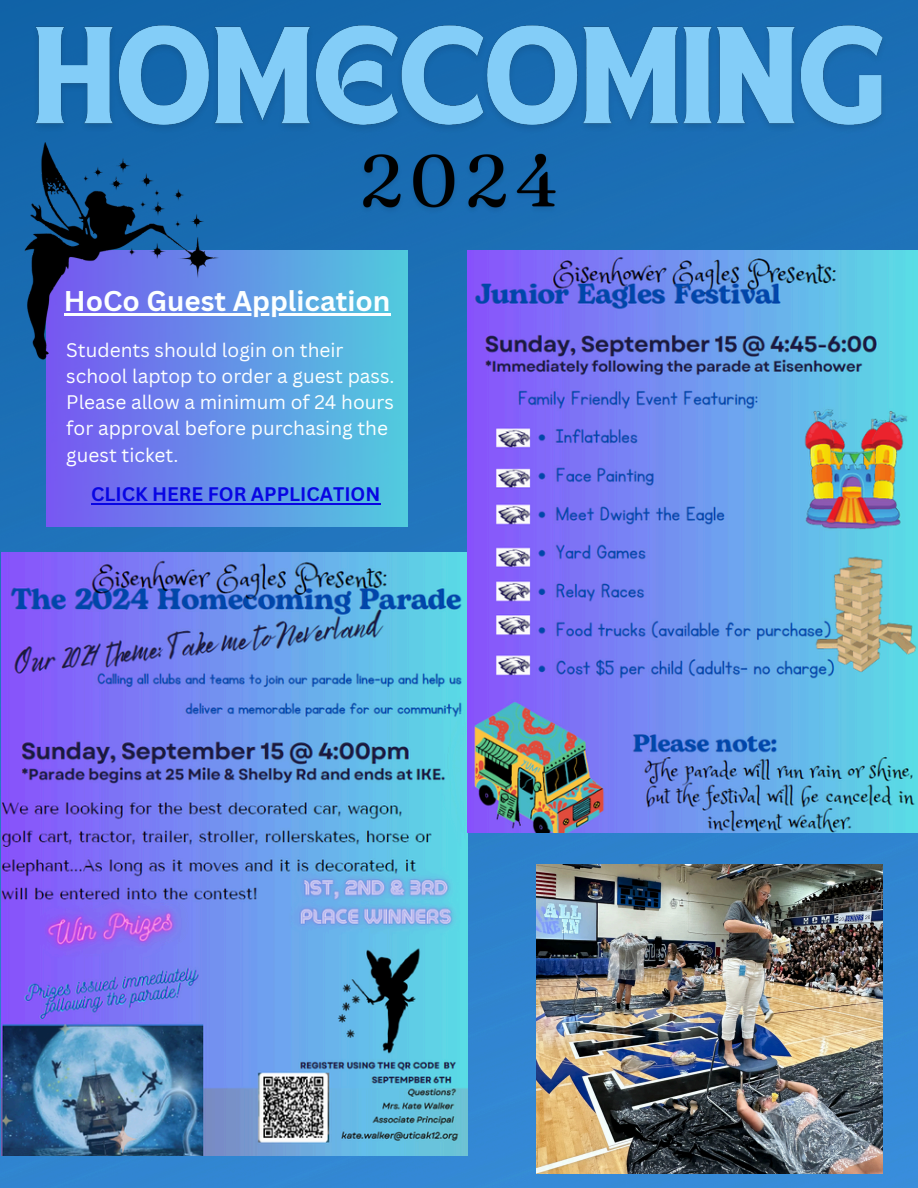
<style>
.page{position:relative;width:918px;height:1188px;background:#fff}
.page>*{position:absolute;margin:0;border:0;box-sizing:border-box;transform-origin:0 0}
.t1{font:700 27.75px "Canva Sans";color:#fcffff}
.t2{font:19.05px/26.1px "Canva Sans";color:#fcffff}
.t3{font:700 19.05px "Canva Sans";color:#0805e3}
</style>
<div class="page">
<img style="left:0;top:0;width:918px;height:1188px">
<img style="left:23px;top:18px;width:871px;height:137px">
<img style="left:355px;top:136px;width:211px;height:90px">
<img style="left:2px;top:552px;width:465px;height:603px">
<img style="left:467px;top:251px;width:451px;height:582px">
<img style="left:536px;top:864px;width:347px;height:310px">
<div style="left:46px;top:251px;width:362px;height:275px;background:linear-gradient(to right,#7757f2,#52ccde)"></div>
<img style="left:0;top:101px;width:273px;height:313px">
<hr style="left:64px;top:313px;width:326px;height:2px;background:#fcffff">
<hr style="left:91px;top:503px;width:289px;height:1px;background:#0805e3">
<h4 class="t1" style="left:64px;top:281px;width:328px">HoCo Guest Application</h4>
<p class="t2" style="left:66px;top:337px;width:330px">Students should login on their school laptop to order a guest pass.</p>
<p class="t2" style="left:66px;top:389px;width:329px">Please allow a minimum of 24 hours for approval before purchasing the guest ticket.</p>
<p class="t3" style="left:91px;top:481px;width:291px">CLICK HERE FOR APPLICATION</p>
</div>
